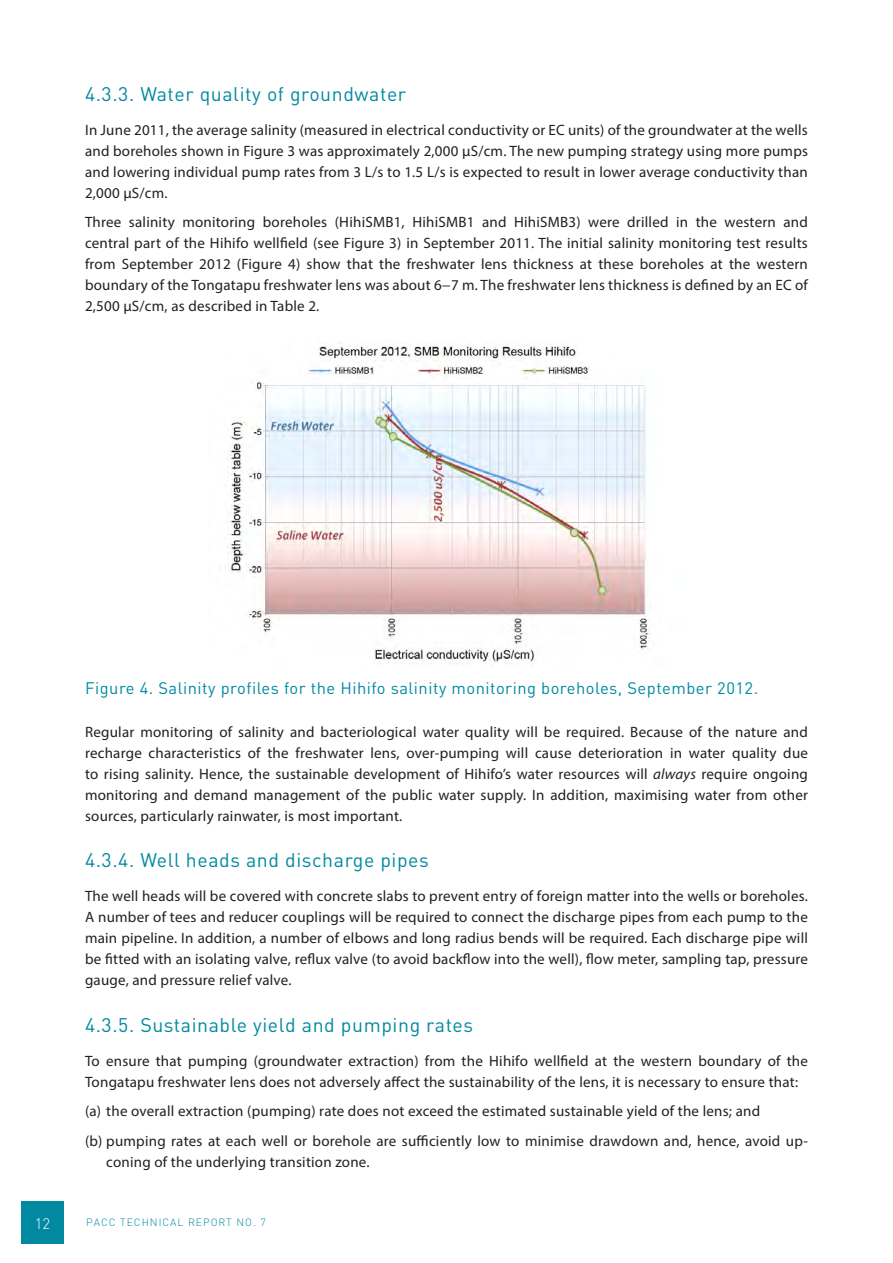
<style>
.page{position:relative;width:893px;height:1263px;background:#fff}
.page>*{position:absolute;margin:0;border:0;box-sizing:border-box;transform-origin:0 0}
.Heading_3{font:19.5px "DIN";letter-spacing:.03em;color:#0089a1}
.foghrd{font:16.5px "DIN";letter-spacing:.03em;color:#0089a1}
.t1{font:15px/21px "Myriad Pro";letter-spacing:.015em;color:#231f20;text-align:justify}
.t2{font:300 15px "DIN";color:#fff}
.t3{font:300 10.5px "DIN";letter-spacing:.09em;color:#0089a1}
.s1{font-style:italic}
</style>
<div class="page">
<div style="left:21px;top:1202px;width:43px;height:42px;background:#0089a1"></div>
<img style="left:225px;top:345px;width:426px;height:321px">
<p class="Heading_3" style="left:85px;top:82px;width:323px">4.3.3. Water quality of groundwater</p>
<p class="t1" style="left:85px;top:119px;width:724px">In June 2011, the average salinity (measured in electrical conductivity or EC units) of the groundwater at the wells and boreholes shown in Figure 3 was approximately 2,000 µS/cm. The new pumping strategy using more pumps and lowering individual pump rates from 3 L/s to 1.5 L/s is expected to result in lower average conductivity than 2,000 µS/cm.</p>
<p class="t1" style="left:85px;top:211px;width:724px">Three salinity monitoring boreholes (HihiSMB1, HihiSMB1 and HihiSMB3) were drilled in the western and central part of the Hihifo wellfield (see Figure 3) in September 2011. The initial salinity monitoring test results from September 2012 (Figure 4) show that the freshwater lens thickness at these boreholes at the western boundary of the Tongatapu freshwater lens was about 6−7 m. The freshwater lens thickness is defined by an EC of 2,500 µS/cm, as described in Table 2.</p>
<p class="foghrd" style="left:85px;top:678px;width:675px">Figure 4. Salinity profiles for the Hihifo salinity monitoring boreholes, September 2012.</p>
<p class="t1" style="left:85px;top:721px;width:724px">Regular monitoring of salinity and bacteriological water quality will be required. Because of the nature and recharge characteristics of the freshwater lens, over-pumping will cause deterioration in water quality due to rising salinity. Hence, the sustainable development of Hihifo’s water resources will <span class="s1">always</span> require ongoing monitoring and demand management of the public water supply. In addition, maximising water from other sources, particularly rainwater, is most important.</p>
<p class="Heading_3" style="left:85px;top:848px;width:345px">4.3.4. Well heads and discharge pipes</p>
<p class="t1" style="left:85px;top:885px;width:724px">The well heads will be covered with concrete slabs to prevent entry of foreign matter into the wells or boreholes.<br>A number of tees and reducer couplings will be required to connect the discharge pipes from each pump to the main pipeline. In addition, a number of elbows and long radius bends will be required. Each discharge pipe will be fitted with an isolating valve, reflux valve (to avoid backflow into the well), flow meter, sampling tap, pressure gauge, and pressure relief valve.</p>
<p class="Heading_3" style="left:85px;top:1013px;width:390px">4.3.5. Sustainable yield and pumping rates</p>
<p class="t1" style="left:85px;top:1050px;width:724px">To ensure that pumping (groundwater extraction) from the Hihifo wellfield at the western boundary of the<br>Tongatapu freshwater lens does not adversely affect the sustainability of the lens, it is necessary to ensure that:</p>
<p class="t1" style="left:85px;top:1100px;width:677px">(a) the overall extraction (pumping) rate does not exceed the estimated sustainable yield of the lens; and</p>
<p class="t1" style="left:106px;top:1130px;width:703px;text-indent:-21px">(b) pumping rates at each well or borehole are sufficiently low to minimise drawdown and, hence, avoid up&shy;coning of the underlying transition zone.</p>
<p class="t2" style="left:35px;top:1214px;width:17px">12</p>
<p class="t3" style="left:86px;top:1216px;width:181px">PACC TECHNICAL REPORT NO. 7</p>
</div>
